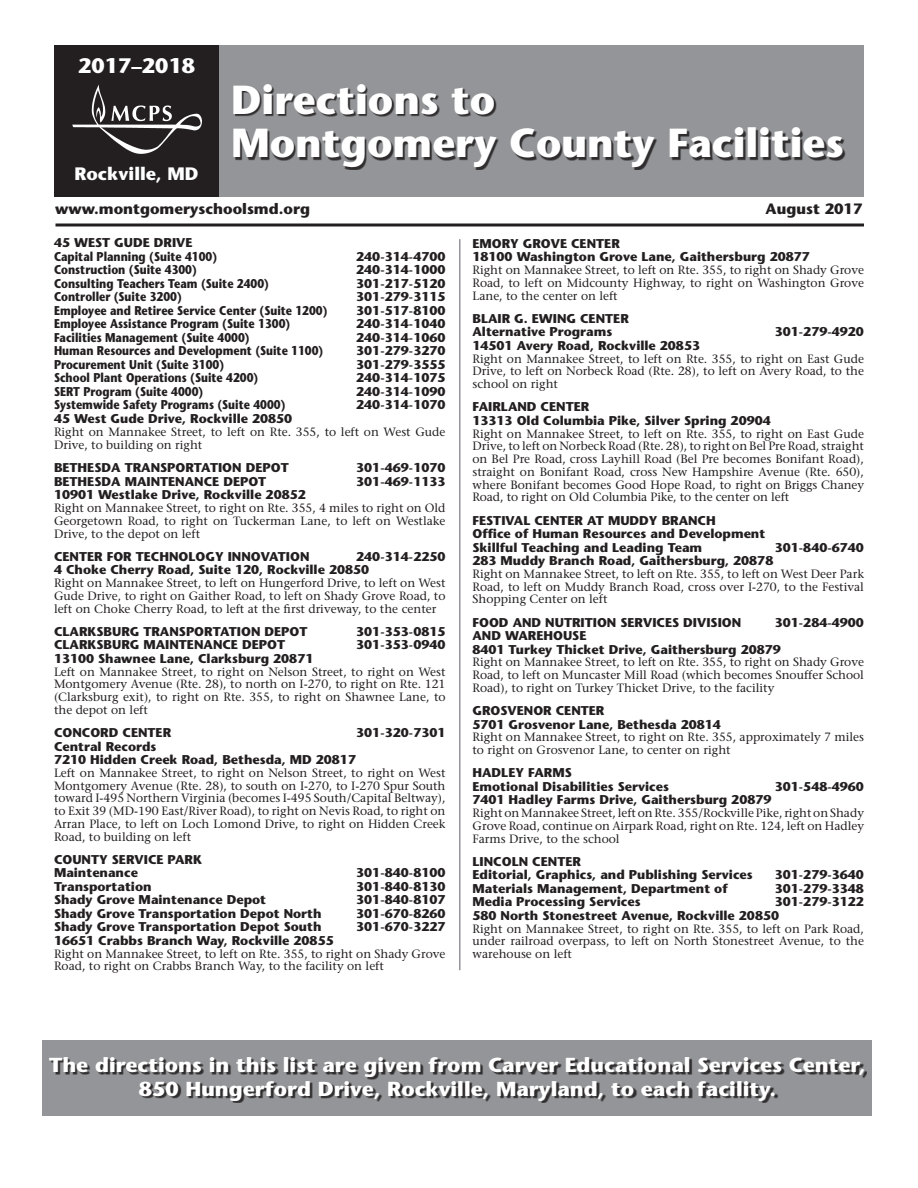
<style>
.page{position:relative;width:918px;height:1188px;background:#fff}
.page>*{position:absolute;margin:0;border:0;box-sizing:border-box;transform-origin:0 0}
.t1{font:700 40.5px/43.5px "Stone Sans Std";color:#fff}
.t2{font:700 21px "Stone Sans Std";letter-spacing:.01em;color:#fff}
.t3{font:700 20.25px/23.2px "Stone Sans Std";color:#fff;text-align:center;scale:1.04 1}
.t4{font:700 18px "Stone Sans Std";color:#fff}
.t5{font:700 15px "Stone Sans Std";color:#231f20}
.t6{font:700 12.75px/13.5px "Stone Sans Std";color:#231f20}
.t7{font:700 12.75px "Stone Sans Std";color:#231f20;scale:.85 1}
.t8{font:500 12px/12.8px "Stone Serif Std";color:#231f20;text-align:justify}
</style>
<div class="page">
<hr style="left:459px;top:239px;width:2px;height:731px;background:#939598">
<hr style="left:56px;top:224px;width:808px;height:2px;background:#231f20">
<div style="left:54px;top:45px;width:165px;height:151px;background:#231f20"></div>
<div style="left:219px;top:45px;width:645px;height:151px;background:#939598"></div>
<img style="left:72px;top:85px;width:129px;height:69px">
<div style="left:235px;top:85px;width:610px;height:85px;background:#231f20;opacity:.88"></div>
<div style="left:42px;top:1040px;width:830px;height:76px;background:#939598"></div>
<div style="left:51px;top:1059px;width:816px;height:44px;background:#231f20;opacity:.88"></div>
<h2 class="t2" style="left:78px;top:53px;width:119px">2017–2018</h2>
<h1 class="t1" style="left:231px;top:78px;width:615px">Directions to<br>Montgomery County Facilities</h1>
<p class="t5" style="left:55px;top:200px;width:256px">www.montgomeryschoolsmd.org</p>
<h3 class="t4" style="left:75px;top:163px;width:126px">Rockville, MD</h3>
<p class="t5" style="left:766px;top:200px;width:98px">August 2017</p>
<p class="t6" style="left:54px;top:236px;width:165px">45 WEST GUDE DRIVE<br>Capital Planning (Suite 4100)</p>
<p class="t6" style="left:356px;top:250px;width:91px">240-314-4700</p>
<p class="t7" style="left:54px;top:262px;width:170px">Construction (Suite 4300)</p>
<p class="t6" style="left:356px;top:263px;width:91px">240-314-1000</p>
<p class="t7" style="left:54px;top:276px;width:255px">Consulting Teachers Team (Suite 2400)</p>
<p class="t6" style="left:356px;top:277px;width:91px">301-217-5120</p>
<p class="t7" style="left:54px;top:289px;width:152px">Controller (Suite 3200)</p>
<p class="t6" style="left:356px;top:290px;width:91px">301-279-3115</p>
<p class="t7" style="left:54px;top:303px;width:323px">Employee and Retiree Service Center (Suite 1200)</p>
<p class="t6" style="left:356px;top:304px;width:91px">301-517-8100</p>
<p class="t7" style="left:54px;top:316px;width:280px">Employee Assistance Program (Suite 1300)</p>
<p class="t6" style="left:356px;top:317px;width:91px">240-314-1040</p>
<p class="t7" style="left:54px;top:330px;width:232px">Facilities Management (Suite 4000)</p>
<p class="t6" style="left:356px;top:331px;width:91px">240-314-1060</p>
<p class="t7" style="left:54px;top:343px;width:318px">Human Resources and Development (Suite 1100)</p>
<p class="t6" style="left:356px;top:344px;width:91px">301-279-3270</p>
<p class="t7" style="left:54px;top:357px;width:202px">Procurement Unit (Suite 3100)</p>
<p class="t6" style="left:356px;top:358px;width:91px">301-279-3555</p>
<p class="t7" style="left:54px;top:370px;width:242px">School Plant Operations (Suite 4200)</p>
<p class="t6" style="left:356px;top:371px;width:91px">240-314-1075</p>
<p class="t7" style="left:54px;top:384px;width:177px">SERT Program (Suite 4000)</p>
<p class="t6" style="left:356px;top:385px;width:91px">240-314-1090</p>
<p class="t7" style="left:54px;top:397px;width:274px">Systemwide Safety Programs (Suite 4000)</p>
<p class="t6" style="left:356px;top:398px;width:91px">240-314-1070</p>
<p class="t6" style="left:54px;top:412px;width:240px">45 West Gude Drive, Rockville 20850</p>
<p class="t8" style="left:54px;top:425px;width:393px;line-height:13.5px">Right on Mannakee Street, to left on Rte. 355, to left on West Gude<br>Drive, to building on right</p>
<p class="t6" style="left:54px;top:461px;width:236px">BETHESDA TRANSPORTATION DEPOT</p>
<p class="t6" style="left:356px;top:461px;width:91px">301-469-1070</p>
<p class="t6" style="left:54px;top:475px;width:214px">BETHESDA MAINTENANCE DEPOT</p>
<p class="t6" style="left:356px;top:475px;width:91px">301-469-1133</p>
<p class="t6" style="left:54px;top:488px;width:253px">10901 Westlake Drive, Rockville 20852</p>
<p class="t8" style="left:54px;top:502px;width:393px">Right on Mannakee Street, to right on Rte. 355, 4 miles to right on Old Georgetown Road, to right on Tuckerman Lane, to left on Westlake Drive, to the depot on left</p>
<p class="t6" style="left:54px;top:550px;width:257px">CENTER FOR TECHNOLOGY INNOVATION</p>
<p class="t6" style="left:54px;top:550px;width:393px;text-indent:302px">240-314-2250<br>4 Choke Cherry Road, Suite 120, Rockville 20850</p>
<p class="t8" style="left:54px;top:577px;width:393px">Right on Mannakee Street, to left on Hungerford Drive, to left on West Gude Drive, to right on Gaither Road, to left on Shady Grove Road, to left on Choke Cherry Road, to left at the first driveway, to the center</p>
<p class="t6" style="left:54px;top:625px;width:255px">CLARKSBURG TRANSPORTATION DEPOT</p>
<p class="t6" style="left:356px;top:625px;width:91px">301-353-0815</p>
<p class="t6" style="left:54px;top:638px;width:233px">CLARKSBURG MAINTENANCE DEPOT</p>
<p class="t6" style="left:356px;top:638px;width:91px">301-353-0940</p>
<p class="t6" style="left:54px;top:652px;width:261px">13100 Shawnee Lane, Clarksburg 20871</p>
<p class="t8" style="left:54px;top:665px;width:393px">Left on Mannakee Street, to right on Nelson Street, to right on West Montgomery Avenue (Rte. 28), to north on I-270, to right on Rte. 121 (Clarksburg exit), to right on Rte. 355, to right on Shawnee Lane, to the depot on left</p>
<p class="t6" style="left:54px;top:726px;width:119px">CONCORD CENTER</p>
<p class="t6" style="left:356px;top:726px;width:91px">301-320-7301</p>
<p class="t6" style="left:54px;top:740px;width:304px">Central Records<br>7210 Hidden Creek Road, Bethesda, MD 20817</p>
<p class="t8" style="left:54px;top:766px;width:393px">Left on Mannakee Street, to right on Nelson Street, to right on West Montgomery Avenue (Rte. 28), to south on I-270, to I-270 Spur South toward I-495 Northern Virginia (becomes I-495 South/Capital Beltway), to Exit 39 (MD-190 East/River Road), to right on Nevis Road, to right on Arran Place, to left on Loch Lomond Drive, to right on Hidden Creek Road, to building on left</p>
<p class="t6" style="left:54px;top:853px;width:150px">COUNTY SERVICE PARK<br>Maintenance</p>
<p class="t6" style="left:356px;top:866px;width:91px">301-840-8100</p>
<p class="t6" style="left:54px;top:880px;width:99px">Transportation</p>
<p class="t6" style="left:356px;top:880px;width:91px">301-840-8130</p>
<p class="t6" style="left:54px;top:893px;width:214px">Shady Grove Maintenance Depot</p>
<p class="t6" style="left:356px;top:893px;width:91px">301-840-8107</p>
<p class="t6" style="left:54px;top:907px;width:269px">Shady Grove Transportation Depot North</p>
<p class="t6" style="left:356px;top:907px;width:91px">301-670-8260</p>
<p class="t6" style="left:54px;top:920px;width:269px">Shady Grove Transportation Depot South</p>
<p class="t6" style="left:356px;top:920px;width:91px">301-670-3227</p>
<p class="t6" style="left:54px;top:934px;width:281px">16651 Crabbs Branch Way, Rockville 20855</p>
<p class="t8" style="left:54px;top:947px;width:393px">Right on Mannakee Street, to left on Rte. 355, to right on Shady Grove<br>Road, to right on Crabbs Branch Way, to the facility on left</p>
<p class="t6" style="left:472px;top:237px;width:339px">EMORY GROVE CENTER<br>18100 Washington Grove Lane, Gaithersburg 20877</p>
<p class="t8" style="left:472px;top:264px;width:393px">Right on Mannakee Street, to left on Rte. 355, to right on Shady Grove Road, to left on Midcounty Highway, to right on Washington Grove Lane, to the center on left</p>
<p class="t6" style="left:472px;top:312px;width:158px">BLAIR G. EWING CENTER<br>Alternative Programs</p>
<p class="t6" style="left:775px;top:325px;width:91px">301-279-4920</p>
<p class="t6" style="left:472px;top:339px;width:229px">14501 Avery Road, Rockville 20853</p>
<p class="t8" style="left:472px;top:352px;width:393px">Right on Mannakee Street, to left on Rte. 355, to right on East Gude Drive, to left on Norbeck Road (Rte. 28), to left on Avery Road, to the school on right</p>
<p class="t6" style="left:472px;top:400px;width:300px">FAIRLAND CENTER<br>13313 Old Columbia Pike, Silver Spring 20904</p>
<p class="t8" style="left:472px;top:427px;width:393px">Right on Mannakee Street, to left on Rte. 355, to right on East Gude Drive, to left on Norbeck Road (Rte. 28), to right on Bel Pre Road, straight on Bel Pre Road, cross Layhill Road (Bel Pre becomes Bonifant Road), straight on Bonifant Road, cross New Hampshire Avenue (Rte. 650), where Bonifant becomes Good Hope Road, to right on Briggs Chaney Road, to right on Old Columbia Pike, to the center on left</p>
<p class="t6" style="left:472px;top:513px;width:294px">FESTIVAL CENTER AT MUDDY BRANCH<br>Office of Human Resources and Development<br>Skillful Teaching and Leading Team</p>
<p class="t6" style="left:775px;top:540px;width:91px">301-840-6740</p>
<p class="t6" style="left:472px;top:554px;width:302px">283 Muddy Branch Road, Gaithersburg, 20878</p>
<p class="t8" style="left:472px;top:567px;width:393px">Right on Mannakee Street, to left on Rte. 355, to left on West Deer Park Road, to left on Muddy Branch Road, cross over I-270, to the Festival Shopping Center on left</p>
<p class="t6" style="left:472px;top:615px;width:270px">FOOD AND NUTRITION SERVICES DIVISION</p>
<p class="t6" style="left:775px;top:615px;width:91px">301-284-4900</p>
<p class="t6" style="left:472px;top:629px;width:310px">AND WAREHOUSE<br>8401 Turkey Thicket Drive, Gaithersburg 20879</p>
<p class="t8" style="left:472px;top:656px;width:393px">Right on Mannakee Street, to left on Rte. 355, to right on Shady Grove Road, to left on Muncaster Mill Road (which becomes Snouffer School Road), to right on Turkey Thicket Drive, to the facility</p>
<p class="t6" style="left:472px;top:704px;width:250px">GROSVENOR CENTER<br>5701 Grosvenor Lane, Bethesda 20814</p>
<p class="t8" style="left:472px;top:731px;width:393px">Right on Mannakee Street, to right on Rte. 355, approximately 7 miles to right on Grosvenor Lane, to center on right</p>
<p class="t6" style="left:472px;top:766px;width:198px">HADLEY FARMS<br>Emotional Disabilities Services</p>
<p class="t6" style="left:775px;top:780px;width:91px">301-548-4960</p>
<p class="t6" style="left:472px;top:793px;width:300px">7401 Hadley Farms Drive, Gaithersburg 20879</p>
<p class="t8" style="left:472px;top:807px;width:393px">Right on Mannakee Street, left on Rte. 355/Rockville Pike, right on Shady Grove Road, continue on Airpark Road, right on Rte. 124, left on Hadley Farms Drive, to the school</p>
<p class="t6" style="left:472px;top:855px;width:282px">LINCOLN CENTER<br>Editorial, Graphics, and Publishing Services</p>
<p class="t6" style="left:775px;top:868px;width:91px">301-279-3640</p>
<p class="t6" style="left:472px;top:882px;width:257px">Materials Management, Department of</p>
<p class="t6" style="left:775px;top:882px;width:91px">301-279-3348</p>
<p class="t6" style="left:472px;top:895px;width:170px">Media Processing Services</p>
<p class="t6" style="left:472px;top:895px;width:393px;text-indent:302px">301-279-3122<br>580 North Stonestreet Avenue, Rockville 20850</p>
<p class="t8" style="left:472px;top:922px;width:393px">Right on Mannakee Street, to right on Rte. 355, to left on Park Road, under railroad overpass, to left on North Stonestreet Avenue, to the warehouse on left</p>
<h3 class="t3" style="left:49px;top:1054px;width:787px">The directions in this list are given from Carver Educational Services Center,<br>850 Hungerford Drive, Rockville, Maryland, to each facility.</h3>
</div>
